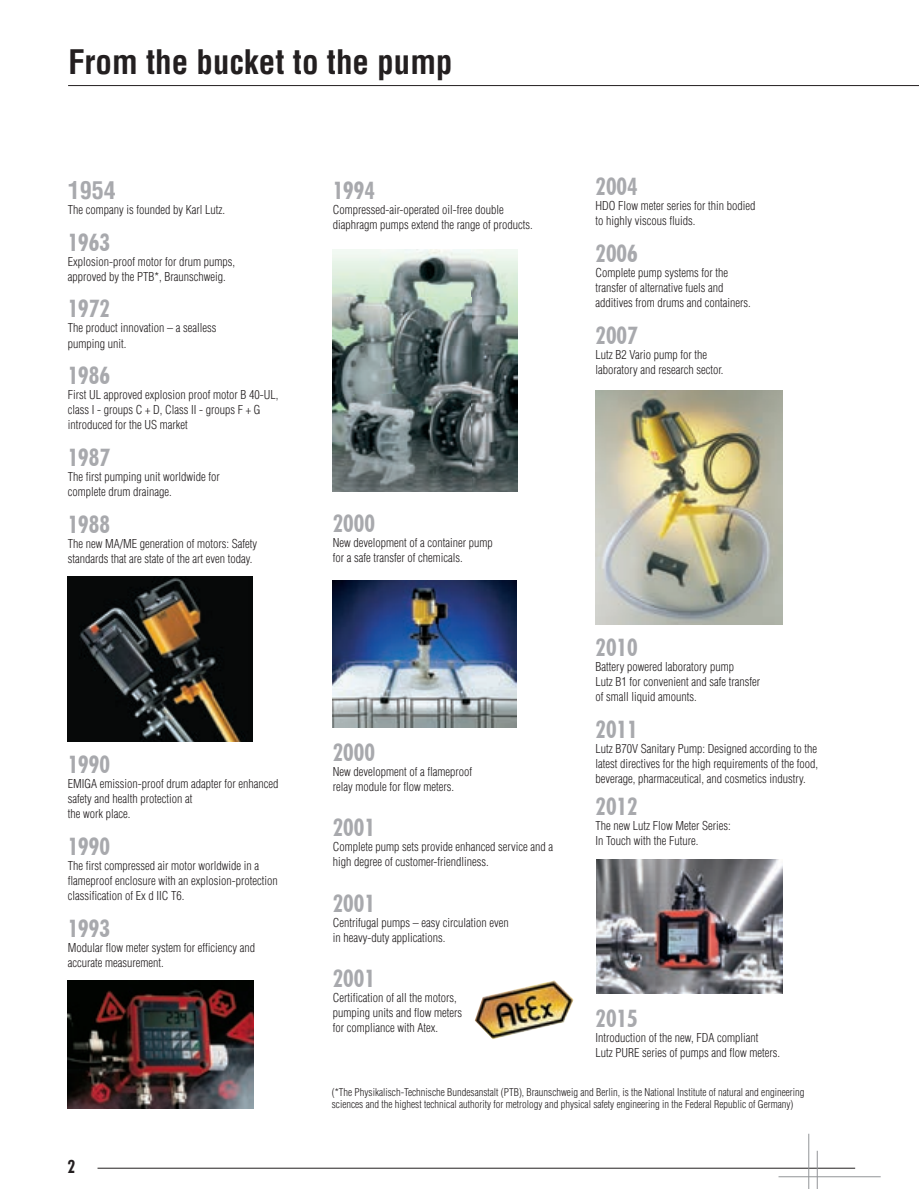
<style>
.page{position:relative;width:919px;height:1189px;background:#fff}
.page>*{position:absolute;margin:0;border:0;box-sizing:border-box;transform-origin:0 0}
.t1{font:700 condensed 33px "Helvetica";color:#231f20}
.t2{font:700 condensed 24px "Futura BT";color:#a8a9ad}
.t3{font:700 condensed 24px "Helvetica";color:#a8a9ad}
.t4{font:700 condensed 18px "Futura BT";color:#231f20}
.t5{font:300 condensed 12px/15px "Helvetica";color:#231f20}
.t6{font:300 condensed 10.5px/12px "Helvetica";color:#231f20}
</style>
<div class="page">
<hr style="left:97px;top:1167px;width:757px;height:1px;background:#231f20">
<hr style="left:816px;top:1150px;width:1px;height:38px;background:#939598">
<hr style="left:807px;top:1133px;width:1px;height:55px;background:#939598">
<hr style="left:778px;top:1175px;width:102px;height:1px;background:#939598">
<hr style="left:68px;top:85px;width:850px;height:1px;background:#231f20">
<img style="left:332px;top:580px;width:184px;height:146px">
<img style="left:68px;top:980px;width:185px;height:127px">
<img style="left:595px;top:390px;width:187px;height:233px">
<img style="left:68px;top:576px;width:184px;height:164px">
<img style="left:474px;top:980px;width:99px;height:58px">
<img style="left:596px;top:859px;width:186px;height:133px">
<img style="left:332px;top:249px;width:185px;height:242px">
<h1 class="t1" style="left:68px;top:41px;width:386px">From the bucket to the pump</h1>
<h2 class="t3" style="left:68px;top:175px;width:49px">1954</h2>
<p class="t5" style="left:68px;top:202px;width:159px">The company is founded by Karl Lutz.</p>
<h2 class="t2" style="left:68px;top:227px;width:44px">1963</h2>
<p class="t5" style="left:68px;top:254px;width:169px">Explosion-proof motor for drum pumps, approved by the PTB*, Braunschweig.</p>
<h2 class="t2" style="left:68px;top:294px;width:44px">1972</h2>
<p class="t5" style="left:68px;top:320px;width:150px">The product innovation – a sealless pumping unit.</p>
<h2 class="t2" style="left:68px;top:361px;width:44px">1986</h2>
<p class="t5" style="left:68px;top:387px;width:212px">First UL approved explosion proof motor B 40-UL, class I - groups C + D, Class II - groups F + G introduced for the US market</p>
<h2 class="t2" style="left:68px;top:443px;width:44px">1987</h2>
<p class="t5" style="left:68px;top:469px;width:153px">The first pumping unit worldwide for complete drum drainage.</p>
<h2 class="t2" style="left:68px;top:509px;width:44px">1988</h2>
<p class="t5" style="left:68px;top:536px;width:191px">The new MA/ME generation of motors: Safety standards that are state of the art even today.</p>
<h2 class="t2" style="left:332px;top:175px;width:44px">1994</h2>
<p class="t5" style="left:332px;top:201px;width:201px">Compressed-air-operated oil-free double diaphragm pumps extend the range of products.</p>
<h2 class="t2" style="left:332px;top:508px;width:44px">2000</h2>
<p class="t5" style="left:332px;top:534px;width:161px">New development of a container pump for a safe transfer of chemicals.</p>
<h2 class="t2" style="left:68px;top:750px;width:44px">1990</h2>
<p class="t5" style="left:68px;top:776px;width:212px">EMIGA emission-proof drum adapter for enhanced safety and health protection at<br>the work place.</p>
<h2 class="t2" style="left:68px;top:831px;width:44px">1990</h2>
<p class="t5" style="left:68px;top:858px;width:211px">The first compressed air motor worldwide in a flameproof enclosure with an explosion-protection classification of Ex d IIC T6.</p>
<h2 class="t2" style="left:68px;top:913px;width:44px">1993</h2>
<p class="t5" style="left:68px;top:939px;width:189px">Modular flow meter system for efficiency and accurate measurement.</p>
<h2 class="t2" style="left:332px;top:737px;width:44px">2000</h2>
<p class="t5" style="left:332px;top:764px;width:141px">New development of a flameproof relay module for flow meters.</p>
<h2 class="t2" style="left:332px;top:813px;width:44px">2001</h2>
<p class="t5" style="left:332px;top:839px;width:222px">Complete pump sets provide enhanced service and a high degree of customer-friendliness.</p>
<h2 class="t2" style="left:332px;top:888px;width:44px">2001</h2>
<p class="t5" style="left:332px;top:914px;width:177px">Centrifugal pumps – easy circulation even in heavy-duty applications.</p>
<h2 class="t2" style="left:332px;top:963px;width:44px">2001</h2>
<p class="t5" style="left:332px;top:989px;width:131px">Certification of all the motors, pumping units and flow meters for compliance with Atex.</p>
<h2 class="t2" style="left:595px;top:172px;width:44px">2004</h2>
<p class="t5" style="left:595px;top:198px;width:161px">HDO Flow meter series for thin bodied to highly viscous fluids.</p>
<h2 class="t2" style="left:595px;top:239px;width:44px">2006</h2>
<p class="t5" style="left:595px;top:265px;width:157px">Complete pump systems for the transfer of alternative fuels and additives from drums and containers.</p>
<h2 class="t2" style="left:595px;top:320px;width:44px">2007</h2>
<p class="t5" style="left:595px;top:346px;width:129px">Lutz B2 Vario pump for the laboratory and research sector.</p>
<h2 class="t2" style="left:595px;top:632px;width:44px">2010</h2>
<p class="t5" style="left:595px;top:658px;width:166px">Battery powered laboratory pump<br>Lutz B1 for convenient and safe transfer of small liquid amounts.</p>
<h2 class="t2" style="left:595px;top:714px;width:44px">2011</h2>
<p class="t5" style="left:595px;top:740px;width:224px;text-align:justify">Lutz B70V Sanitary Pump: Designed according to the latest directives for the high requirements of the food, beverage, pharmaceutical, and cosmetics industry.</p>
<h2 class="t2" style="left:595px;top:791px;width:44px">2012</h2>
<p class="t5" style="left:595px;top:818px;width:137px">The new Lutz Flow Meter Series:<br>In Touch with the Future.</p>
<h2 class="t2" style="left:595px;top:1003px;width:44px">2015</h2>
<p class="t5" style="left:595px;top:1029px;width:186px">Introduction of the new, FDA compliant<br>Lutz PURE series of pumps and flow meters.</p>
<h3 class="t4" style="left:68px;top:1155px;width:9px">2</h3>
<p class="t6" style="left:331px;top:1085px;width:474px">(*The Physikalisch-Technische Bundesanstalt (PTB), Braunschweig and Berlin, is the National Institute of natural and engineering sciences and the highest technical authority for metrology and physical safety engineering in the Federal Republic of Germany)</p>
</div>
